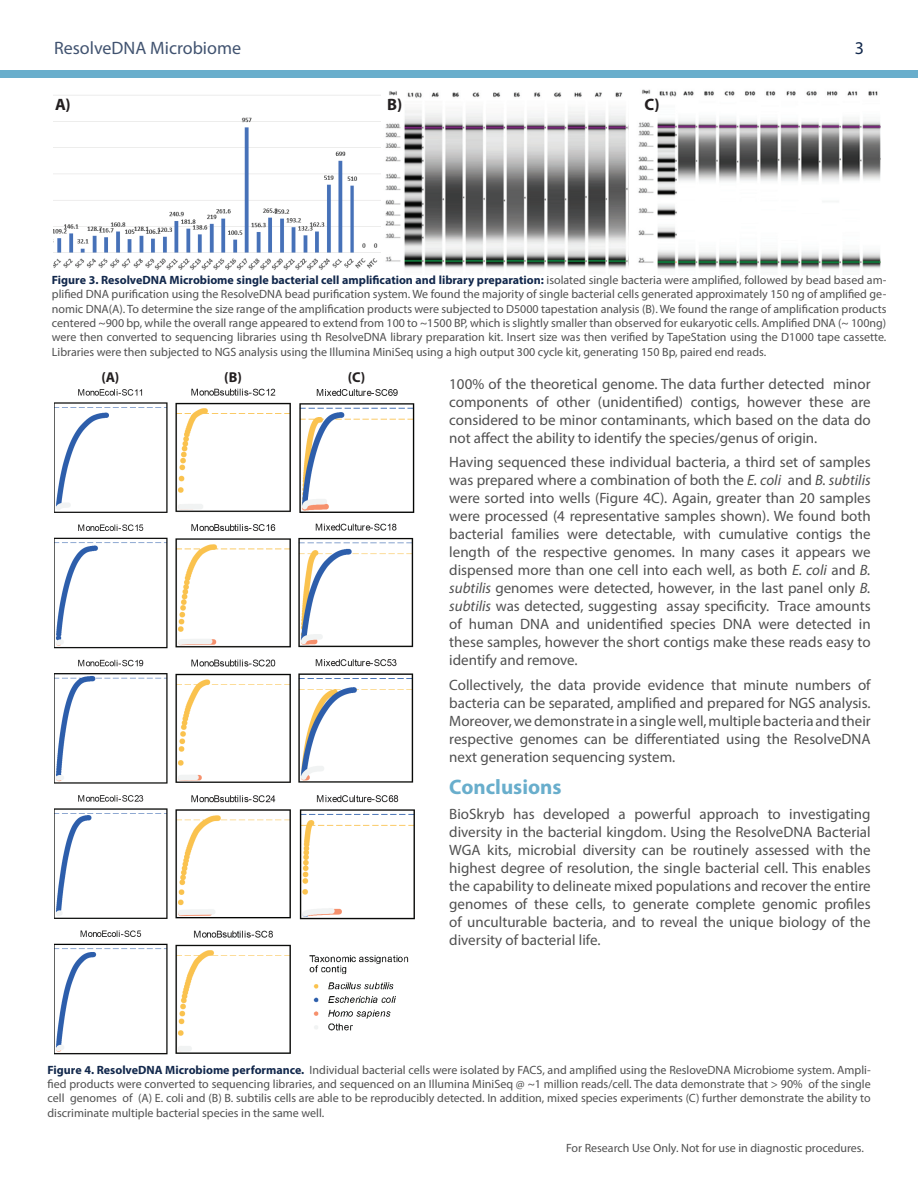
<style>
.page{position:relative;width:918px;height:1188px;background:#fff}
.page>*{position:absolute;margin:0;border:0;box-sizing:border-box;transform-origin:0 0}
.Bulleted_paragraph{font:700 21px "Myriad Pro";color:#69aecc}
.t1{font:18px "Myriad Pro";color:#415370}
.t2{font:18px "Myriad Pro";color:#12284c}
.t3{font:700 16.5px "Myriad Pro";color:#231f20}
.Standard_paragraph{font:15px/18px "Myriad Pro";color:#505050;text-align:justify}
.Paragraph_Style_1{font:15px/18px "Myriad Pro";color:#505050;text-align:justify}
.t4{font:700 14.25px "Myriad Pro";color:#231f20}
.Figure_caption{font:12px/14.4px "Myriad Pro";color:#505050;text-align:justify}
.s1{font-weight:700;color:#12284c}
.s2{font-style:italic}
</style>
<div class="page">
<div style="left:0;top:70px;width:918px;height:7px;background:#69aecc"></div>
<img style="left:54px;top:95px;width:326px;height:175px">
<img style="left:385px;top:91px;width:244px;height:178px">
<img style="left:638px;top:89px;width:243px;height:186px">
<img style="left:175px;top:388px;width:116px;height:666px">
<img style="left:54px;top:389px;width:114px;height:666px">
<img style="left:298px;top:523px;width:116px;height:260px">
<img style="left:309px;top:955px;width:100px;height:76px">
<img style="left:299px;top:389px;width:116px;height:124px">
<img style="left:299px;top:795px;width:116px;height:125px">
<h2 class="t1" style="left:54px;top:37px;width:189px">ResolveDNA Microbiome</h2>
<h2 class="t2" style="left:855px;top:37px;width:11px">3</h2>
<p class="t3" style="left:55px;top:94px;width:17px">A)</p>
<p class="t3" style="left:387px;top:94px;width:17px">B)</p>
<p class="t3" style="left:645px;top:94px;width:17px">C)</p>
<p class="Figure_caption" style="left:52px;top:272px;width:836px"><span class="s1">Figure 3. ResolveDNA Microbiome single bacterial cell amplification and library preparation:</span> isolated single bacteria were amplified, followed by bead based am&shy;plified DNA purification using the ResolveDNA bead purification system. We found the majority of single bacterial cells generated approximately 150 ng of amplified ge&shy;nomic DNA(A). To determine the size range of the amplification products were subjected to D5000 tapestation analysis (B). We found the range of amplification products centered ~900 bp, while the overall range appeared to extend from 100 to ~1500 BP, which is slightly smaller than observed for eukaryotic cells. Amplified DNA (~ 100ng) were then converted to sequencing libraries using th ResolveDNA library preparation kit. Insert size was then verified by TapeStation using the D1000 tape cassette.<br>Libraries were then subjected to NGS analysis using the Illumina MiniSeq using a high output 300 cycle kit, generating 150 Bp, paired end reads.</p>
<p class="Standard_paragraph" style="left:449px;top:374px;width:423px">100% of the theoretical genome. The data further detected minor components of other (unidentified) contigs, however these are considered to be minor contaminants, which based on the data do not affect the ability to identify the species/genus of origin.</p>
<p class="Standard_paragraph" style="left:449px;top:453px;width:423px">Having sequenced these individual bacteria, a third set of samples was prepared where a combination of both the <span class="s2">E. coli</span> and <span class="s2">B. subtilis </span>were sorted into wells (Figure 4C). Again, greater than 20 samples were processed (4 representative samples shown). We found both bacterial families were detectable, with cumulative contigs the length of the respective genomes. In many cases it appears we dispensed more than one cell into each well, as both <span class="s2">E. coli</span> and <span class="s2">B. subtilis</span> genomes were detected, however, in the last panel only <span class="s2">B. subtilis</span> was detected, suggesting assay specificity. Trace amounts of human DNA and unidentified species DNA were detected in these samples, however the short contigs make these reads easy to identify and remove.</p>
<p class="Standard_paragraph" style="left:449px;top:676px;width:423px">Collectively, the data provide evidence that minute numbers of bacteria can be separated, amplified and prepared for NGS analysis.<br>Moreover, we demonstrate in a single well, multiple bacteria and their respective genomes can be differentiated using the ResolveDNA next generation sequencing system.</p>
<p class="Bulleted_paragraph" style="left:449px;top:773px;width:114px">Conclusions</p>
<p class="Paragraph_Style_1" style="left:449px;top:805px;width:423px">BioSkryb has developed a powerful approach to investigating diversity in the bacterial kingdom. Using the ResolveDNA Bacterial WGA kits, microbial diversity can be routinely assessed with the highest degree of resolution, the single bacterial cell. This enables the capability to delineate mixed populations and recover the entire genomes of these cells, to generate complete genomic profiles of unculturable bacteria, and to reveal the unique biology of the diversity of bacterial life.</p>
<p class="t4" style="left:102px;top:368px;width:19px">(A)</p>
<p class="t4" style="left:224px;top:368px;width:19px">(B)</p>
<p class="t4" style="left:348px;top:368px;width:19px">(C)</p>
<p class="Figure_caption" style="left:48px;top:1062px;width:825px"><span class="s1">Figure 4. ResolveDNA Microbiome performance.</span> Individual bacterial cells were isolated by FACS, and amplified using the ResloveDNA Microbiome system. Ampli&shy;fied products were converted to sequencing libraries, and sequenced on an Illumina MiniSeq @ ~1 million reads/cell. The data demonstrate that &gt; 90% of the single cell genomes of (A) E. coli and (B) B. subtilis cells are able to be reproducibly detected. In addition, mixed species experiments (C) further demonstrate the ability to discriminate multiple bacterial species in the same well.</p>
<p class="Figure_caption" style="left:566px;top:1140px;width:299px">For Research Use Only. Not for use in diagnostic procedures.</p>
</div>
